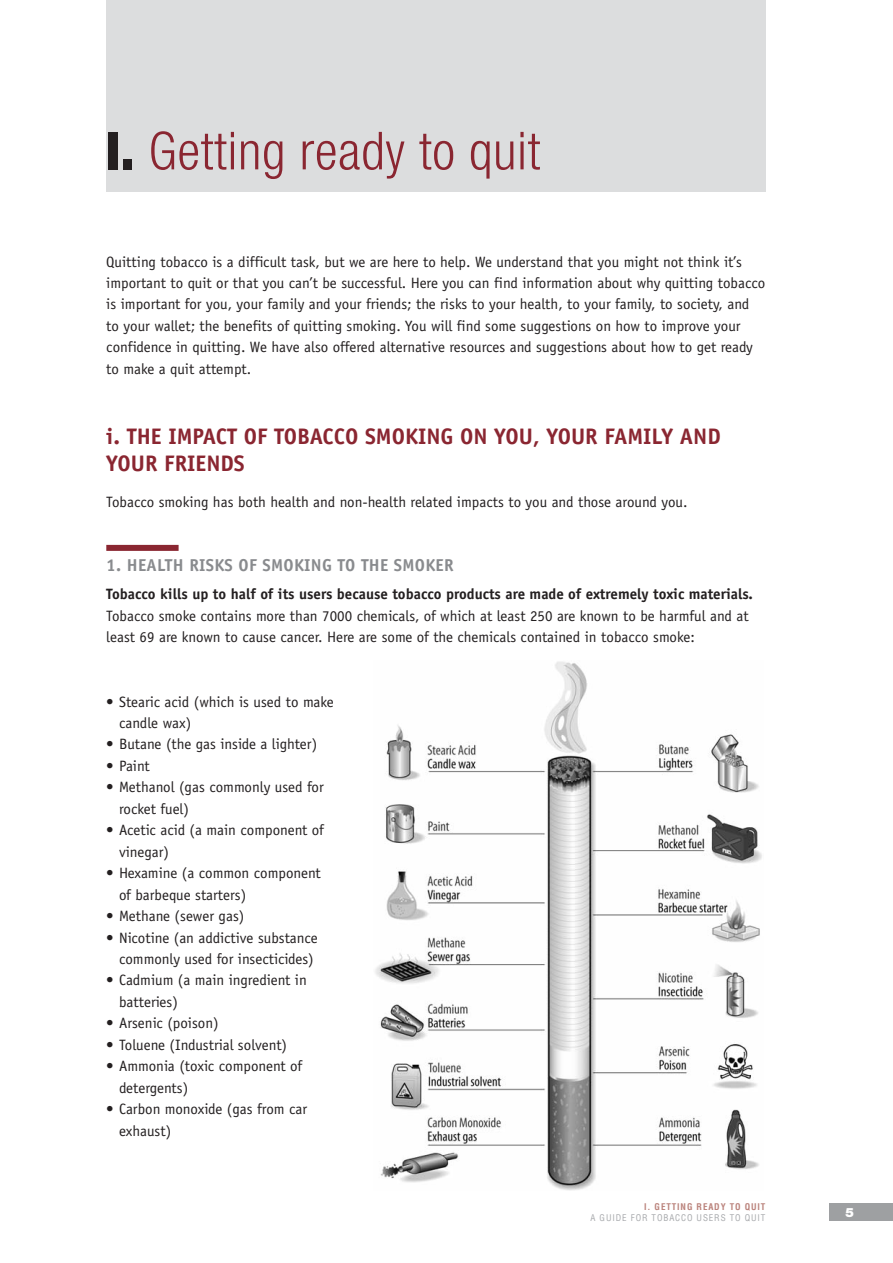
<style>
.page{position:relative;width:893px;height:1263px;background:#fff}
.page>*{position:absolute;margin:0;border:0;box-sizing:border-box;transform-origin:0 0}
.t1{font:300 condensed 52.5px "Helvetica Neue";letter-spacing:.015em;color:#8a2631}
.t2{font:700 22.5px/27px "Officina Sans Std";color:#8a2631}
.t3{font:700 17.25px "Officina Sans Std";letter-spacing:.015em;color:#898b8e}
.t4{font:15px/21.5px "Officina Sans Std";color:#231f20}
.t5{font:700 15px "Officina Sans Std";color:#231f20}
.t6{font:900 12.75px "Helvetica Neue";color:#fff}
.t7{font:condensed 9px "Helvetica CE";letter-spacing:.1em;color:#a7a9ac}
.t8{font:700 condensed 9px "Helvetica CE";letter-spacing:.1em;color:#ba827b}
.s1{font-weight:900;color:#231f20}
</style>
<div class="page">
<div style="left:829px;top:1203px;width:64px;height:18px;background:#9ea0a2"></div>
<div style="left:106px;top:545px;width:73px;height:6px;background:#8a2631"></div>
<div style="left:106px;top:0;width:659px;height:191px;background:#dcddde"></div>
<img style="left:375px;top:661px;width:387px;height:529px">
<h1 class="t1" style="left:106px;top:132px;width:435px"><span class="s1">I.</span> Getting ready to quit</h1>
<p class="t4" style="left:106px;top:252px;width:660px">Quitting tobacco is a difficult task, but we are here to help. We understand that you might not think it’s important to quit or that you can’t be successful. Here you can find information about why quitting tobacco is important for you, your family and your friends; the risks to your health, to your family, to society, and to your wallet; the benefits of quitting smoking. You will find some suggestions on how to improve your confidence in quitting. We have also offered alternative resources and suggestions about how to get ready to make a quit attempt.</p>
<h2 class="t2" style="left:106px;top:424px;width:616px">i. THE IMPACT OF TOBACCO SMOKING ON YOU, YOUR FAMILY AND<br>YOUR FRIENDS</h2>
<p class="t4" style="left:106px;top:493px;width:583px">Tobacco smoking has both health and non-health related impacts to you and those around you.</p>
<p class="t3" style="left:106px;top:559px;width:349px">1. HEALTH RISKS OF SMOKING TO THE SMOKER</p>
<p class="t5" style="left:106px;top:588px;width:648px">Tobacco kills up to half of its users because tobacco products are made of extremely toxic materials.</p>
<p class="t4" style="left:106px;top:606px;width:644px">Tobacco smoke contains more than 7000 chemicals, of which at least 250 are known to be harmful and at least 69 are known to cause cancer. Here are some of the chemicals contained in tobacco smoke:</p>
<p class="t4" style="left:119px;top:692px;width:216px;text-indent:-13px">• Stearic acid (which is used to make candle wax)</p>
<p class="t4" style="left:106px;top:735px;width:212px">• Butane (the gas inside a lighter)</p>
<p class="t4" style="left:106px;top:756px;width:45px">• Paint</p>
<p class="t4" style="left:119px;top:778px;width:206px;text-indent:-13px">• Methanol (gas commonly used for rocket fuel)</p>
<p class="t4" style="left:119px;top:821px;width:206px;text-indent:-13px">• Acetic acid (a main component of vinegar)</p>
<p class="t4" style="left:119px;top:863px;width:203px;text-indent:-13px">• Hexamine (a common component of barbeque starters)</p>
<p class="t4" style="left:106px;top:906px;width:140px">• Methane (sewer gas)</p>
<p class="t4" style="left:106px;top:928px;width:213px;text-align:center">• Nicotine (an addictive substance commonly used for insecticides)</p>
<p class="t4" style="left:119px;top:971px;width:189px;text-indent:-13px">• Cadmium (a main ingredient in batteries)</p>
<p class="t4" style="left:106px;top:1014px;width:114px">• Arsenic (poison)</p>
<p class="t4" style="left:106px;top:1035px;width:182px">• Toluene (Industrial solvent)</p>
<p class="t4" style="left:119px;top:1057px;width:185px;text-indent:-13px">• Ammonia (toxic component of detergents)</p>
<p class="t4" style="left:119px;top:1099px;width:190px;text-indent:-13px">• Carbon monoxide (gas from car exhaust)</p>
<p class="t8" style="left:644px;top:1203px;width:123px">I. GETTING READY TO QUIT</p>
<p class="t7" style="left:591px;top:1214px;width:176px">A GUIDE FOR TOBACCO USERS TO QUIT</p>
<p class="t6" style="left:845px;top:1207px;width:10px">5</p>
</div>
